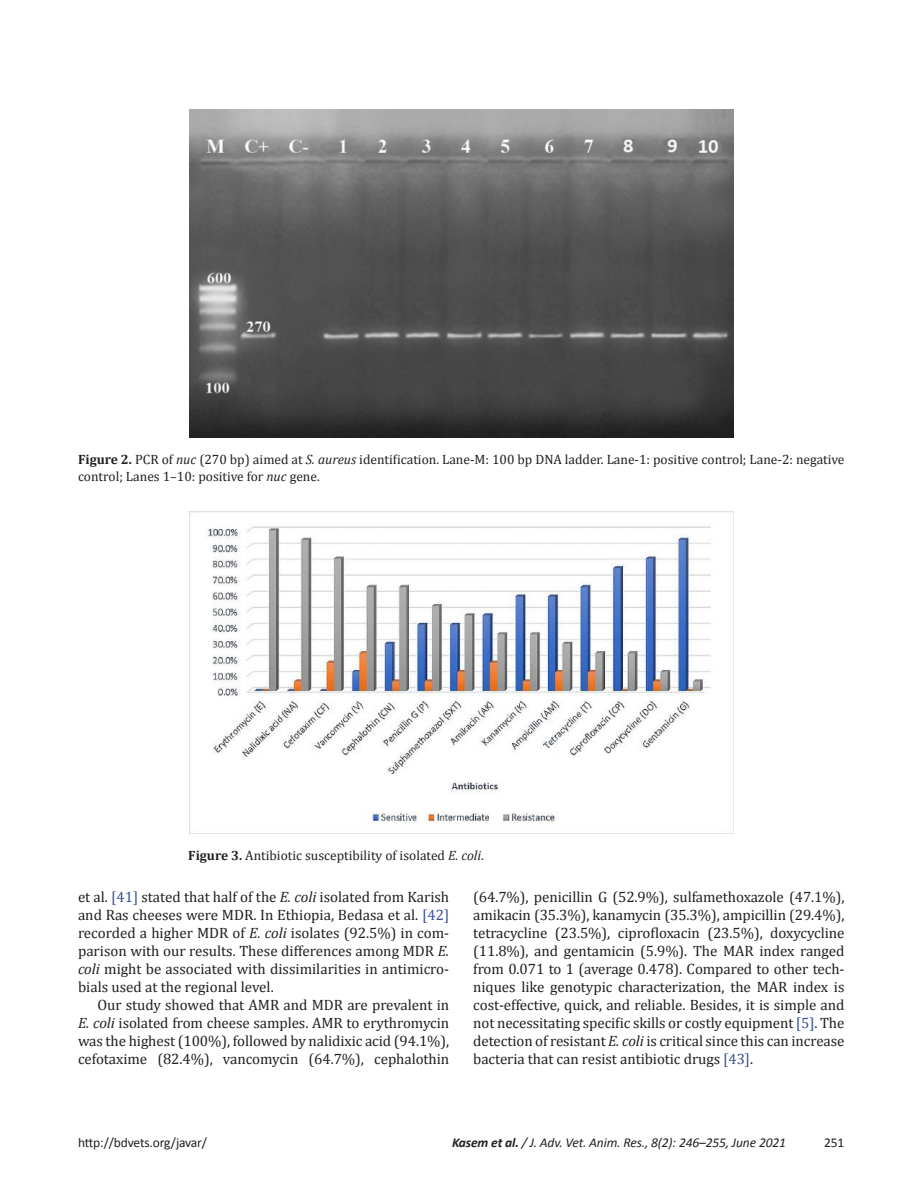
<style>
.page{position:relative;width:918px;height:1188px;background:#fff}
.page>*{position:absolute;margin:0;border:0;box-sizing:border-box;transform-origin:0 0}
.t1{font:15px/18px "Cambria";letter-spacing:-.005em;color:#241f1f;text-align:justify}
.t2{font:13.5px/16.2px "Cambria";color:#241f1f}
.t3{font:italic 13.5px "Calibri";letter-spacing:-.01em;color:#241f1f}
.t4{font:13.5px "Calibri";letter-spacing:-.01em;color:#241f1f}
.s1{font-weight:700}
.s2{font-style:italic}
.s3{color:#374e98}
</style>
<div class="page">
<img style="left:189px;top:110px;width:544px;height:328px">
<img style="left:189px;top:512px;width:544px;height:321px">
<p class="t2" style="left:78px;top:452px;width:768px"><span class="s1">Figure 2.</span> PCR of <span class="s2">nuc</span> (270 bp) aimed at <span class="s2">S. aureus</span> identification. Lane-M: 100 bp DNA ladder. Lane-1: positive control; Lane-2: negative control; Lanes 1–10: positive for <span class="s2">nuc</span> gene.</p>
<p class="t2" style="left:188px;top:847px;width:297px"><span class="s1">Figure 3.</span> Antibiotic susceptibility of isolated <span class="s2">E. coli</span>.</p>
<p class="t1" style="left:78px;top:887px;width:373px">et al. <span class="s3">[41]</span> stated that half of the <span class="s2">E. coli</span> isolated from Karish and Ras cheeses were MDR. In Ethiopia, Bedasa et al. <span class="s3">[42] </span>recorded a higher MDR of <span class="s2">E. coli</span> isolates (92.5%) in com&shy;parison with our results. These differences among MDR <span class="s2">E. coli</span> might be associated with dissimilarities in antimicro&shy;bials used at the regional level.</p>
<p class="t1" style="left:78px;top:995px;width:373px;text-indent:20px">Our study showed that AMR and MDR are prevalent in <span class="s2">E. coli</span> isolated from cheese samples. AMR to erythromycin was the highest (100%), followed by nalidixic acid (94.1%), cefotaxime (82.4%), vancomycin (64.7%), cephalothin</p>
<p class="t1" style="left:473px;top:887px;width:373px">(64.7%), penicillin G (52.9%), sulfamethoxazole (47.1%), amikacin (35.3%), kanamycin (35.3%), ampicillin (29.4%), tetracycline (23.5%), ciprofloxacin (23.5%), doxycycline (11.8%), and gentamicin (5.9%). The MAR index ranged from 0.071 to 1 (average 0.478). Compared to other tech&shy;niques like genotypic characterization, the MAR index is cost-effective, quick, and reliable. Besides, it is simple and not necessitating specific skills or costly equipment <span class="s3">[5]</span>. The detection of resistant <span class="s2">E. coli</span> is critical since this can increase bacteria that can resist antibiotic drugs <span class="s3">[43]</span>.</p>
<p class="t4" style="left:78px;top:1134px;width:131px">http://bdvets.org/javar/</p>
<p class="t3" style="left:452px;top:1134px;width:335px"><span class="s1">Kasem et al.</span> / J. Adv. Vet. Anim. Res., 8(2): 246–255, June 2021</p>
<p class="t4" style="left:824px;top:1134px;width:22px">251</p>
</div>
